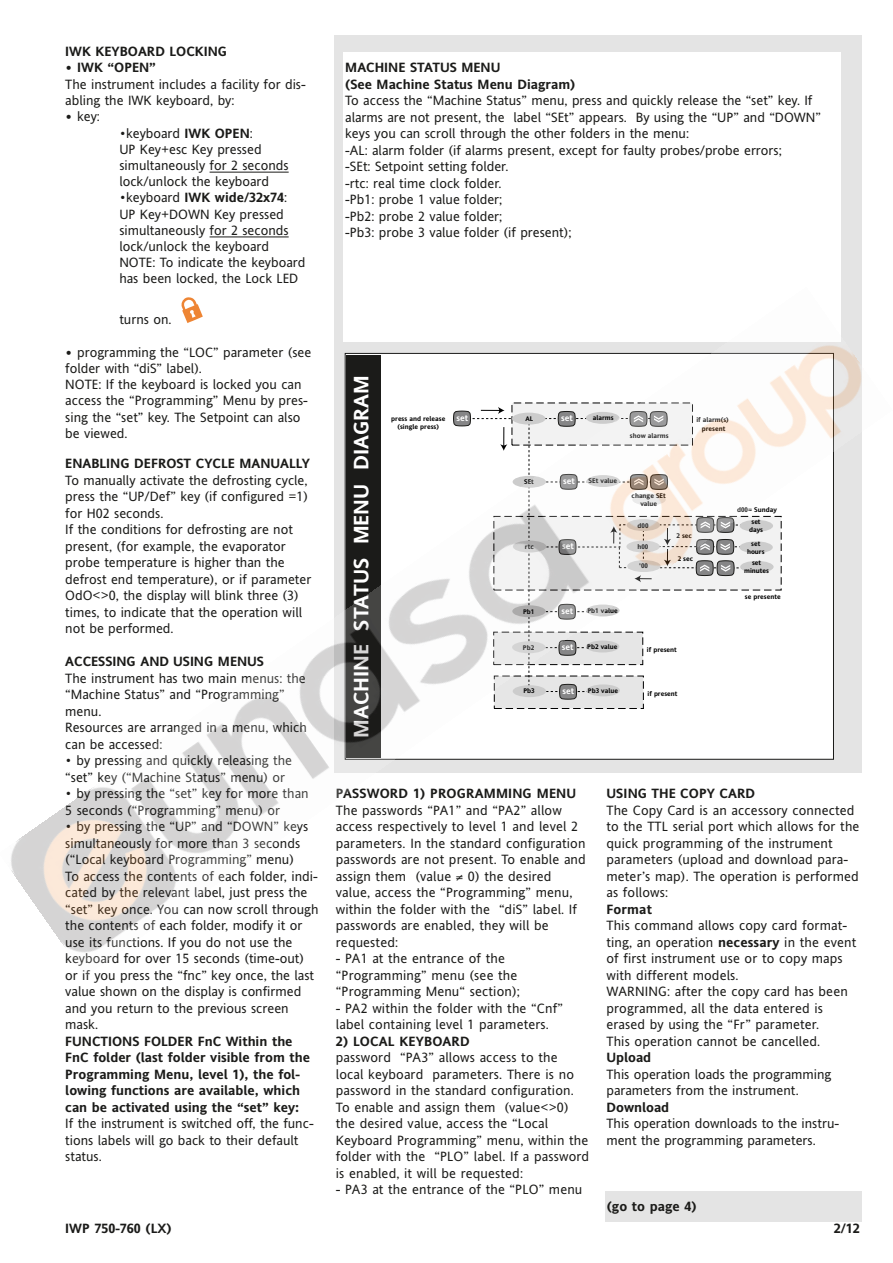
<style>
.page{position:relative;width:893px;height:1263px;background:#fff}
.page>*{position:absolute;margin:0;border:0;box-sizing:border-box;transform-origin:0 0}
.t1{font:700 21px "Invensys Andale";color:#fff}
.t2{font:13.5px/16.5px "Invensys Andale";color:#1b1b19}
.t3{font:700 13.5px/16.5px "Invensys Andale";color:#1b1b19}
.t4{font:700 8.7px "Invensys Andale";color:#fff}
.t5{font:700 6.75px/8.2px "Invensys Andale";color:#000;text-align:center}
.s1{font-weight:700}
</style>
<div class="page">
<hr style="left:209px;top:172px;width:80px;height:1px;background:#1b1b19">
<hr style="left:209px;top:237px;width:80px;height:1px;background:#1b1b19">
<div style="left:334px;top:36px;width:527px;height:737px;background:#e4e4e4"></div>
<div style="left:344px;top:52px;width:497px;height:290px;background:#fff"></div>
<div style="left:605px;top:1192px;width:256px;height:30px;background:#e4e4e4"></div>
<img style="left:11px;top:288px;width:851px;height:665px">
<p class="t3" style="left:65px;top:44px;width:163px">IWK KEYBOARD LOCKING</p>
<p class="t3" style="left:65px;top:60px;width:92px">• IWK “OPEN”</p>
<p class="t2" style="left:65px;top:77px;width:242px">The instrument includes a facility for dis&shy;abling the IWK keyboard, by:</p>
<p class="t2" style="left:65px;top:110px;width:36px"><span class="s1">•</span> key:</p>
<p class="t2" style="left:119px;top:126px;width:171px">•keyboard <span class="s1">IWK OPEN</span>:<br>UP Key+esc Key pressed simultaneously for 2 seconds lock/unlock the keyboard</p>
<p class="t2" style="left:119px;top:191px;width:188px">•keyboard <span class="s1">IWK wide/32x74</span>:<br>UP Key+DOWN Key pressed simultaneously for 2 seconds lock/unlock the keyboard<br>NOTE: To indicate the keyboard has been locked, the Lock LED</p>
<p class="t2" style="left:119px;top:313px;width:54px">turns on.</p>
<p class="t2" style="left:65px;top:345px;width:247px"><span class="s1">•</span> programming the “LOC” parameter (see folder with “diS” label).<br>NOTE: If the keyboard is locked you can access the “Programming” Menu by pres&shy;sing the “set” key. The Setpoint can also be viewed.</p>
<p class="t3" style="left:65px;top:457px;width:246px">ENABLING DEFROST CYCLE MANUALLY</p>
<p class="t2" style="left:65px;top:473px;width:247px">To manually activate the defrosting cycle, press the “UP/Def” key (if configured =1) for H02 seconds.<br>If the conditions for defrosting are not present, (for example, the evaporator probe temperature is higher than the defrost end temperature), or if parameter OdO&lt;&gt;0, the display will blink three (3) times, to indicate that the operation will not be performed.</p>
<p class="t3" style="left:65px;top:655px;width:200px">ACCESSING AND USING MENUS</p>
<p class="t2" style="left:65px;top:671px;width:243px">The instrument has two main menus: the “Machine Status” and “Programming” menu.<br>Resources are arranged in a menu, which can be accessed:</p>
<p class="t2" style="left:65px;top:754px;width:228px">• by pressing and quickly releasing the “set” key (“Machine Status” menu) or</p>
<p class="t2" style="left:65px;top:787px;width:245px">• by pressing the “set” key for more than<br>5 seconds (“Programming” menu) or</p>
<p class="t2" style="left:65px;top:820px;width:255px">• by pressing the “UP” and “DOWN” keys simultaneously for more than 3 seconds (“Local keyboard Programming” menu)<br>To access the contents of each folder, indi&shy;cated by the relevant label, just press the “set” key once. You can now scroll through the contents of each folder, modify it or use its functions. If you do not use the keyboard for over 15 seconds (time-out) or if you press the “fnc” key once, the last value shown on the display is confirmed and you return to the previous screen mask.</p>
<p class="t3" style="left:65px;top:1034px;width:246px">FUNCTIONS FOLDER FnC Within the FnC folder (last folder visible from the Programming Menu, level 1), the fol&shy;lowing functions are available, which can be activated using the “set” key:</p>
<p class="t2" style="left:65px;top:1117px;width:250px">If the instrument is switched off, the func&shy;tions labels will go back to their default status.</p>
<p class="t3" style="left:345px;top:61px;width:232px">MACHINE STATUS MENU<br>(See Machine Status Menu Diagram)</p>
<p class="t2" style="left:345px;top:94px;width:477px">To access the “Machine Status” menu, press and quickly release the “set” key. If alarms are not present, the label “SEt” appears. By using the “UP” and “DOWN” keys you can scroll through the other folders in the menu:<br>-AL: alarm folder (if alarms present, except for faulty probes/probe errors;<br>-SEt: Setpoint setting folder.<br>-rtc: real time clock folder.<br>-Pb1: probe 1 value folder;<br>-Pb2: probe 2 value folder;<br>-Pb3: probe 3 value folder (if present);</p>
<h1 class="t1" style="left:353px;top:738px;width:364px;rotate:-90deg">MACHINE STATUS MENU DIAGRAM</h1>
<p class="t5" style="left:391px;top:415px;width:56px">press and release (single press)</p>
<p class="t4" style="left:456px;top:415px;width:13px">set</p>
<p class="t5" style="left:525px;top:415px;width:9px">AL</p>
<p class="t4" style="left:561px;top:415px;width:13px">set</p>
<p class="t5" style="left:592px;top:414px;width:22px">alarms</p>
<p class="t5" style="left:630px;top:432px;width:40px">show alarms</p>
<p class="t5" style="left:696px;top:417px;width:34px">if alarm(s) present</p>
<p class="t5" style="left:524px;top:478px;width:11px">SEt</p>
<p class="t4" style="left:563px;top:478px;width:13px">set</p>
<p class="t5" style="left:588px;top:477px;width:30px">SEt value</p>
<p class="t5" style="left:631px;top:492px;width:36px">change SEt value</p>
<p class="t5" style="left:637px;top:522px;width:13px">d00</p>
<p class="t5" style="left:639px;top:563px;width:10px">'00</p>
<p class="t5" style="left:525px;top:543px;width:10px">rtc</p>
<p class="t4" style="left:562px;top:543px;width:13px">set</p>
<p class="t5" style="left:637px;top:543px;width:12px">h00</p>
<p class="t5" style="left:676px;top:532px;width:17px">2 sec</p>
<p class="t5" style="left:677px;top:555px;width:17px">2 sec</p>
<p class="t5" style="left:523px;top:608px;width:13px">Pb1</p>
<p class="t5" style="left:523px;top:644px;width:13px">Pb2</p>
<p class="t4" style="left:561px;top:608px;width:13px">set</p>
<p class="t4" style="left:562px;top:644px;width:13px">set</p>
<p class="t5" style="left:587px;top:607px;width:32px">Pb1 value</p>
<p class="t5" style="left:587px;top:643px;width:32px">Pb2 value</p>
<p class="t5" style="left:523px;top:688px;width:13px">Pb3</p>
<p class="t4" style="left:562px;top:688px;width:13px">set</p>
<p class="t5" style="left:588px;top:687px;width:32px">Pb3 value</p>
<p class="t5" style="left:647px;top:646px;width:32px">if present</p>
<p class="t5" style="left:647px;top:690px;width:32px">if present</p>
<p class="t5" style="left:737px;top:506px;width:41px">d00= Sunday</p>
<p class="t5" style="left:749px;top:518px;width:15px">set days</p>
<p class="t5" style="left:744px;top:559px;width:26px">set minutes</p>
<p class="t5" style="left:744px;top:593px;width:37px">se presente</p>
<p class="t5" style="left:747px;top:540px;width:19px">set hours</p>
<p class="t3" style="left:336px;top:787px;width:242px">PASSWORD 1) PROGRAMMING MENU</p>
<p class="t2" style="left:336px;top:803px;width:251px">The passwords “PA1” and “PA2” allow access respectively to level 1 and level 2 parameters. In the standard configuration passwords are not present. To enable and assign them (value ≠ 0) the desired value, access the “Programming” menu, within the folder with the “diS” label. If passwords are enabled, they will be requested:</p>
<p class="t2" style="left:336px;top:952px;width:186px">- PA1 at the entrance of the “Programming” menu (see the “Programming Menu“ section);</p>
<p class="t2" style="left:336px;top:1001px;width:229px">- PA2 within the folder with the “Cnf” label containing level 1 parameters.</p>
<p class="t3" style="left:336px;top:1034px;width:135px">2) LOCAL KEYBOARD</p>
<p class="t2" style="left:336px;top:1051px;width:255px">password “PA3” allows access to the<br>local keyboard parameters. There is no password in the standard configuration.<br>To enable and assign them (value&lt;&gt;0) the desired value, access the “Local Keyboard Programming” menu, within the folder with the “PLO” label. If a password is enabled, it will be requested:</p>
<p class="t2" style="left:336px;top:1183px;width:248px">- PA3 at the entrance of the “PLO” menu</p>
<p class="t3" style="left:606px;top:787px;width:150px">USING THE COPY CARD</p>
<p class="t2" style="left:606px;top:803px;width:254px">The Copy Card is an accessory connected to the TTL serial port which allows for the quick programming of the instrument parameters (upload and download para&shy;meter’s map). The operation is performed as follows:</p>
<p class="t3" style="left:606px;top:902px;width:47px">Format</p>
<p class="t2" style="left:606px;top:919px;width:251px">This command allows copy card format&shy;ting, an operation <span class="s1">necessary</span> in the event of first instrument use or to copy maps with different models.<br>WARNING: after the copy card has been programmed, all the data entered is erased by using the “Fr” parameter.<br>This operation cannot be cancelled.</p>
<p class="t3" style="left:606px;top:1051px;width:46px">Upload</p>
<p class="t2" style="left:606px;top:1067px;width:226px">This operation loads the programming parameters from the instrument.</p>
<p class="t3" style="left:606px;top:1100px;width:64px">Download</p>
<p class="t2" style="left:606px;top:1117px;width:234px">This operation downloads to the instru&shy;ment the programming parameters.</p>
<p class="t3" style="left:607px;top:1199px;width:91px">(go to page 4)</p>
<p class="t3" style="left:65px;top:1222px;width:108px">IWP 750-760 (LX)</p>
<p class="t3" style="left:833px;top:1222px;width:28px">2/12</p>
</div>
